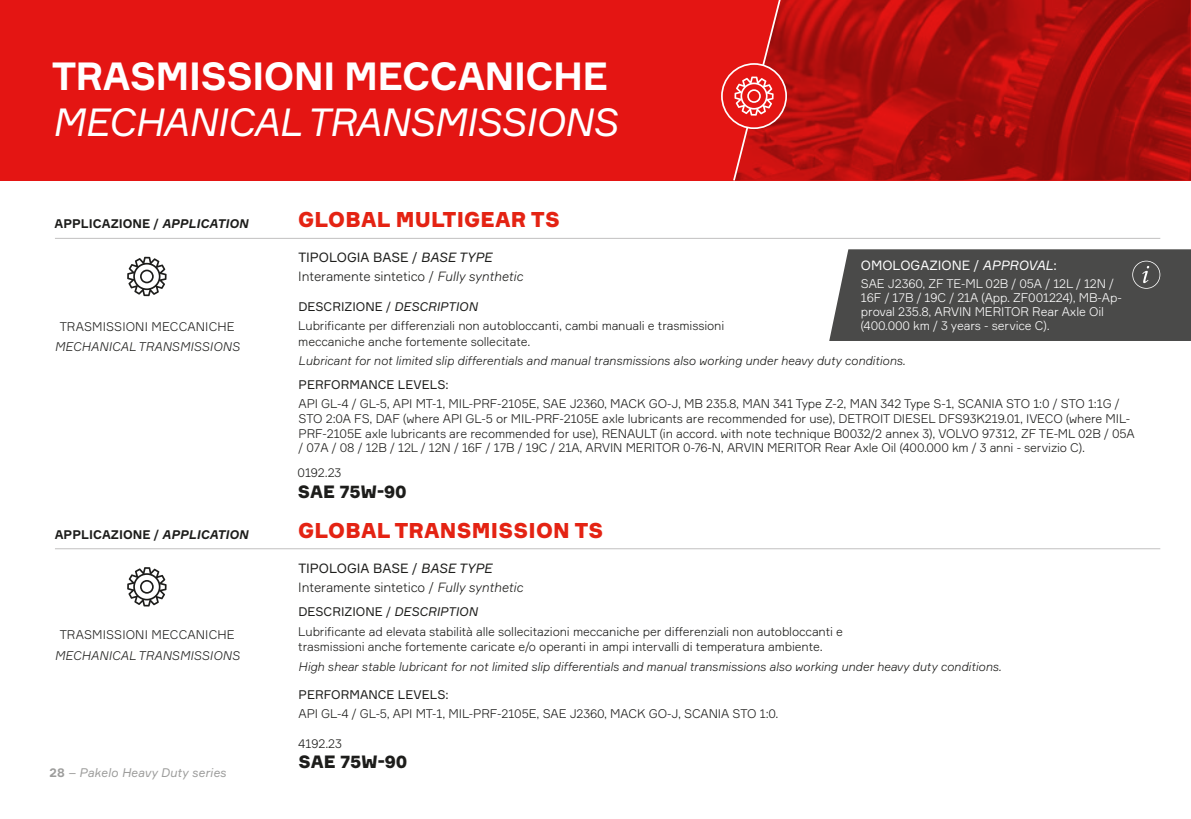
<style>
.page{position:relative;width:1191px;height:819px;background:#fff}
.page>*{position:absolute;margin:0;border:0;box-sizing:border-box;transform-origin:0 0}
.t1{font:italic 38.5px "Formular";letter-spacing:-.02em;color:#fff}
.t2{font:700 38.5px "Formular";letter-spacing:-.02em;color:#fff}
.t3{font:900 21px "Formular";letter-spacing:.01em;color:#e42313}
.t4{font:900 17.5px "Formular";letter-spacing:-.005em;color:#1d1d1b}
.t5{font:300 13.12px/19.2px "Formular";letter-spacing:-.01em;color:#1d1d1b}
.t6{font:13.12px "Formular";color:#fff}
.t7{font:300 12.25px/14.7px "Formular";letter-spacing:-.01em;color:#1d1d1b}
.t8{font:italic 300 12.25px "Formular";letter-spacing:-.01em;color:#1d1d1b}
.t9{font:300 12.25px/14px "Formular";letter-spacing:-.01em;color:#fff}
.t10{font:700 12.25px "Formular";color:#1d1d1b}
.t11{font:italic 300 12.25px "Formular";letter-spacing:.01em;color:#1d1d1b}
.t12{font:300 12.25px "Formular";letter-spacing:.01em;color:#1d1d1b}
.t13{font:12.25px "Formular";color:#1d1d1b}
.t14{font:italic 12.25px "Formular";color:#9d9d9c}
.s1{font-style:italic}
.s2{font-weight:700;font-style:normal}
.s3{font-weight:400}
.s4{font-weight:400;font-style:italic}
</style>
<div class="page">
<div style="left:0;top:0;width:1191px;height:180px;background:#e41513"></div>
<img style="left:792px;top:0;width:399px;height:180px">
<hr style="left:55px;top:238px;width:1105px;height:1px;background:#c1c0c0">
<hr style="left:55px;top:548px;width:1105px;height:1px;background:#c1c0c0">
<svg style="left:721px;top:0;width:71px;height:181px"></svg>
<svg style="left:127px;top:257px;width:40px;height:39px"></svg>
<svg style="left:127px;top:567px;width:40px;height:39px"></svg>
<div style="left:829px;top:249px;width:362px;height:92px;background:#4a4a49"></div>
<h1 class="t2" style="left:52px;top:52px;width:557px">TRASMISSIONI MECCANICHE</h1>
<h1 class="t1" style="left:52px;top:99px;width:567px">MECHANICAL TRANSMISSIONS</h1>
<p class="t10" style="left:55px;top:215px;width:195px">APPLICAZIONE / <span class="s1">APPLICATION</span></p>
<p class="t12" style="left:60px;top:319px;width:177px">TRASMISSIONI MECCANICHE</p>
<p class="t11" style="left:55px;top:339px;width:186px">MECHANICAL TRANSMISSIONS</p>
<p class="t10" style="left:55px;top:527px;width:195px">APPLICAZIONE / <span class="s1">APPLICATION</span></p>
<p class="t12" style="left:60px;top:627px;width:177px">TRASMISSIONI MECCANICHE</p>
<p class="t11" style="left:55px;top:647px;width:186px">MECHANICAL TRANSMISSIONS</p>
<p class="t14" style="left:50px;top:764px;width:178px"><span class="s2">28</span> – Pakelo Heavy Duty series</p>
<h2 class="t3" style="left:298px;top:207px;width:263px">GLOBAL MULTIGEAR TS</h2>
<p class="t5" style="left:298px;top:247px;width:226px"><span class="s3">TIPOLOGIA BASE /</span> <span class="s4">BASE TYPE<br></span>Interamente sintetico / <span class="s1">Fully synthetic</span></p>
<p class="t6" style="left:861px;top:257px;width:197px">OMOLOGAZIONE / <span class="s1">APPROVAL</span>:</p>
<p class="t9" style="left:861px;top:276px;width:262px">SAE J2360, ZF TE-ML 02B / 05A / 12L / 12N / 16F / 17B / 19C / 21A (App. ZF001224), MB-Ap&shy;proval 235.8, ARVIN MERITOR Rear Axle Oil (400.000 km / 3 years - service C).</p>
<p class="t7" style="left:298px;top:296px;width:427px;line-height:19.2px"><span class="s3">DESCRIZIONE /</span> <span class="s4">DESCRIPTION<br></span>Lubrificante per differenziali non autobloccanti, cambi manuali e trasmissioni</p>
<p class="t7" style="left:298px;top:334px;width:234px">meccaniche anche fortemente sollecitate.</p>
<p class="t8" style="left:298px;top:353px;width:608px">Lubricant for not limited slip differentials and manual transmissions also working under heavy duty conditions.</p>
<p class="t13" style="left:299px;top:377px;width:151px">PERFORMANCE LEVELS:</p>
<p class="t7" style="left:298px;top:396px;width:837px">API GL-4 / GL-5, API MT-1, MIL-PRF-2105E, SAE J2360, MACK GO-J, MB 235.8, MAN 341 Type Z-2, MAN 342 Type S-1, SCANIA STO 1:0 / STO 1:1G / STO 2:0A FS, DAF (where API GL-5 or MIL-PRF-2105E axle lubricants are recommended for use), DETROIT DIESEL DFS93K219.01, IVECO (where MIL-PRF-2105E axle lubricants are recommended for use), RENAULT (in accord. with note technique B0032/2 annex 3), VOLVO 97312, ZF TE-ML 02B / 05A / 07A / 08 / 12B / 12L / 12N / 16F / 17B / 19C / 21A, ARVIN MERITOR 0-76-N, ARVIN MERITOR Rear Axle Oil (400.000 km / 3 anni - servizio C).</p>
<p class="t7" style="left:298px;top:465px;width:45px">0192.23</p>
<h3 class="t4" style="left:298px;top:481px;width:111px">SAE 75W-90</h3>
<h2 class="t3" style="left:298px;top:517px;width:307px">GLOBAL TRANSMISSION TS</h2>
<p class="t5" style="left:298px;top:558px;width:226px"><span class="s3">TIPOLOGIA BASE /</span> <span class="s4">BASE TYPE<br></span>Interamente sintetico / <span class="s1">Fully synthetic</span></p>
<p class="t7" style="left:298px;top:602px;width:546px;line-height:19.2px"><span class="s3">DESCRIZIONE /</span> <span class="s4">DESCRIPTION<br></span>Lubrificante ad elevata stabilità alle sollecitazioni meccaniche per differenziali non autobloccanti e</p>
<p class="t7" style="left:298px;top:639px;width:526px">trasmissioni anche fortemente caricate e/o operanti in ampi intervalli di temperatura ambiente.</p>
<p class="t8" style="left:298px;top:658px;width:704px">High shear stable lubricant for not limited slip differentials and manual transmissions also working under heavy duty conditions.</p>
<p class="t13" style="left:299px;top:686px;width:151px">PERFORMANCE LEVELS:</p>
<p class="t7" style="left:298px;top:705px;width:481px">API GL-4 / GL-5, API MT-1, MIL-PRF-2105E, SAE J2360, MACK GO-J, SCANIA STO 1:0.</p>
<p class="t7" style="left:298px;top:735px;width:45px">4192.23</p>
<h3 class="t4" style="left:298px;top:751px;width:111px">SAE 75W-90</h3>
</div>
